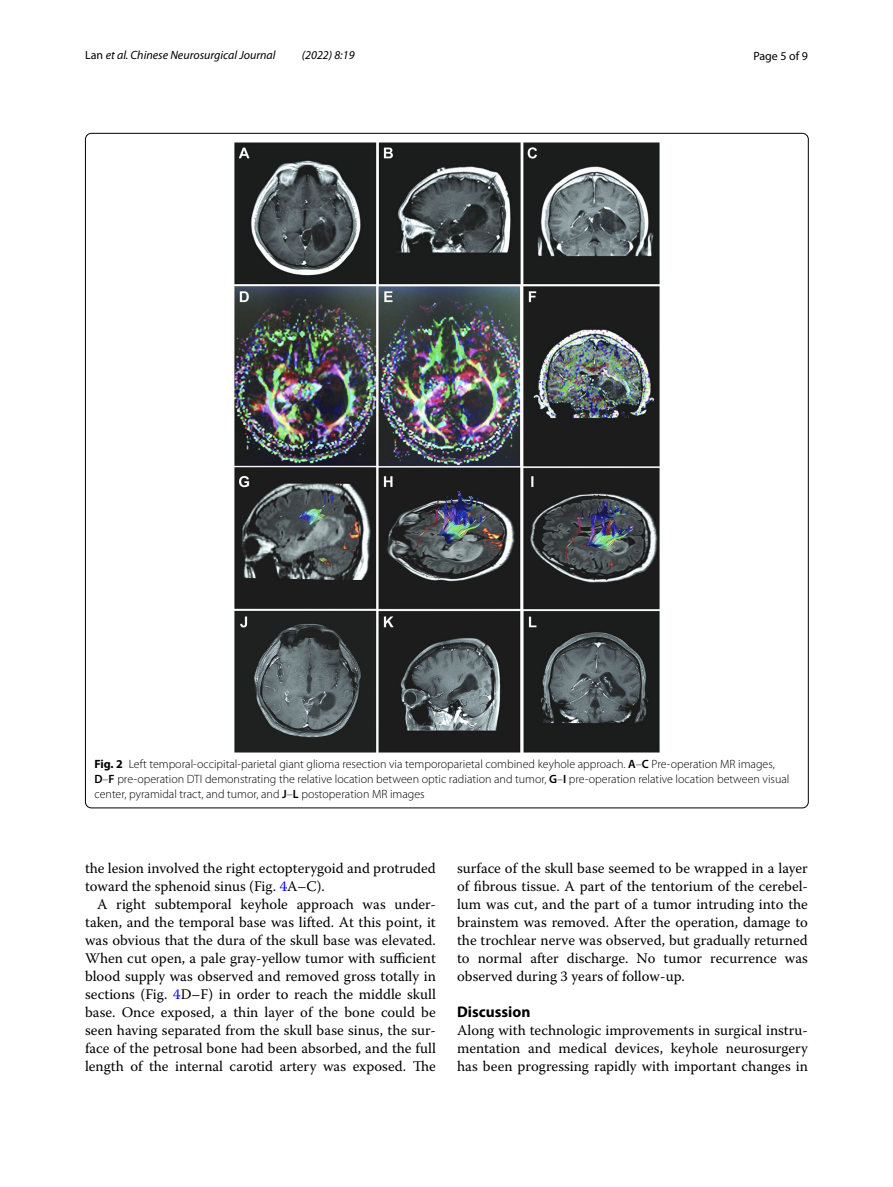
<style>
.page{position:relative;width:893px;height:1187px;background:#fff}
.page>*{position:absolute;margin:0;border:0;box-sizing:border-box;transform-origin:0 0}
.t1{font:700 15.45px "Myriad Pro";color:#000}
.t2{font:14.7px/18px "Warnock Pro";color:#000;text-align:justify}
.t3{font:300 12px/15px "Myriad Pro";color:#000}
.t4{font:italic 12px "Myriad Pro";color:#000}
.t5{font:12px "Myriad Pro";color:#000}
.s1{font-style:normal}
.s2{font-weight:700}
.s3{font-weight:600}
.s4{color:#00f}
</style>
<div class="page">
<img style="left:234px;top:142px;width:425px;height:610px">
<p class="t4" style="left:85px;top:48px;width:192px"><span class="s1">Lan</span> et al. Chinese Neurosurgical Journal</p>
<p class="t4" style="left:302px;top:48px;width:54px">(2022) 8:19</p>
<p class="t5" style="left:753px;top:48px;width:56px">Page 5 of 9</p>
<p class="t3" style="left:94px;top:756px;width:696px"><span class="s2">Fig. 2</span> Left temporal-occipital-parietal giant glioma resection via temporoparietal combined keyhole approach. <span class="s3">A</span>–<span class="s3">C</span> Pre-operation MR images,<br><span class="s3">D</span>–<span class="s3">F</span> pre-operation DTI demonstrating the relative location between optic radiation and tumor, <span class="s3">G</span>–<span class="s3">I</span> pre-operation relative location between visual center, pyramidal tract, and tumor, and <span class="s3">J</span>–<span class="s3">L</span> postoperation MR images</p>
<p class="t2" style="left:85px;top:859px;width:352px">the lesion involved the right ectopterygoid and protruded toward the sphenoid sinus (Fig. <span class="s4">4</span>A–C).</p>
<p class="t2" style="left:85px;top:895px;width:352px;text-indent:12px">A right subtemporal keyhole approach was under&shy;taken, and the temporal base was lifted. At this point, it was obvious that the dura of the skull base was elevated.<br>When cut open, a pale gray-yellow tumor with sufficient blood supply was observed and removed gross totally in sections (Fig. <span class="s4">4</span>D–F) in order to reach the middle skull base. Once exposed, a thin layer of the bone could be seen having separated from the skull base sinus, the sur&shy;face of the petrosal bone had been absorbed, and the full length of the internal carotid artery was exposed. The</p>
<p class="t2" style="left:457px;top:859px;width:352px">surface of the skull base seemed to be wrapped in a layer of fibrous tissue. A part of the tentorium of the cerebel&shy;lum was cut, and the part of a tumor intruding into the brainstem was removed. After the operation, damage to the trochlear nerve was observed, but gradually returned to normal after discharge. No tumor recurrence was observed during 3 years of follow-up.</p>
<p class="t1" style="left:457px;top:1001px;width:75px">Discussion</p>
<p class="t2" style="left:457px;top:1021px;width:352px">Along with technologic improvements in surgical instru&shy;mentation and medical devices, keyhole neurosurgery has been progressing rapidly with important changes in</p>
</div>
